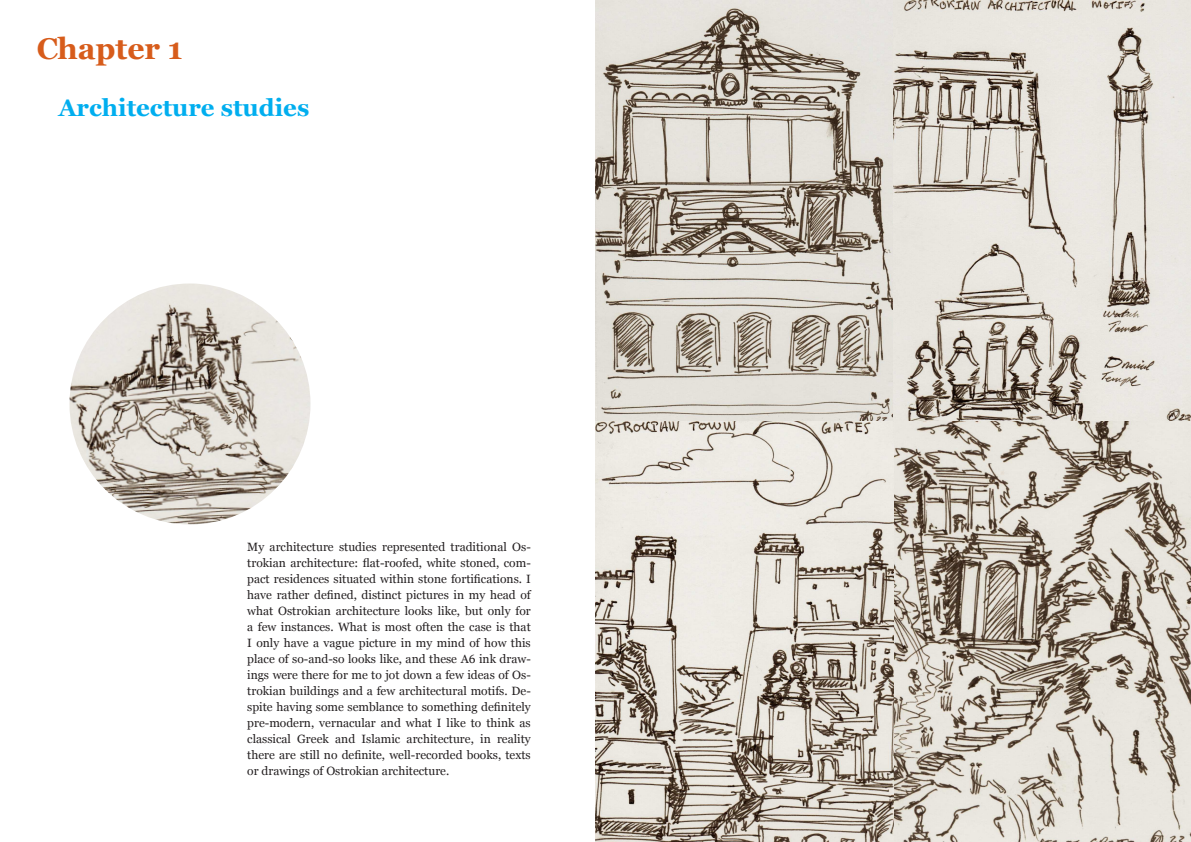
<style>
.page{position:relative;width:1191px;height:842px;background:#fff}
.page>*{position:absolute;margin:0;border:0;box-sizing:border-box;transform-origin:0 0}
.t1{font:700 30px "Georgia";color:#d75c1b}
.t2{font:700 24px "Georgia";color:#00aeef}
.t3{font:12px/16px "Georgia";color:#231f20;text-align:justify}
</style>
<div class="page">
<img style="left:69px;top:283px;width:241px;height:241px;border-radius:120px">
<img style="left:595px;top:0;width:596px;height:842px">
<h1 class="t1" style="left:36px;top:31px;width:148px">Chapter 1</h1>
<h2 class="t2" style="left:58px;top:94px;width:252px">Architecture studies</h2>
<p class="t3" style="left:247px;top:538px;width:285px">My architecture studies represented traditional Os&shy;trokian architecture: flat-roofed, white stoned, com&shy;pact residences situated within stone fortifications. I have rather defined, distinct pictures in my head of what Ostrokian architecture looks like, but only for a few instances. What is most often the case is that I only have a vague picture in my mind of how this place of so-and-so looks like, and these A6 ink draw&shy;ings were there for me to jot down a few ideas of Os&shy;trokian buildings and a few architectural motifs. De&shy;spite having some semblance to something definitely pre-modern, vernacular and what I like to think as classical Greek and Islamic architecture, in reality there are still no definite, well-recorded books, texts or drawings of Ostrokian architecture.</p>
</div>
